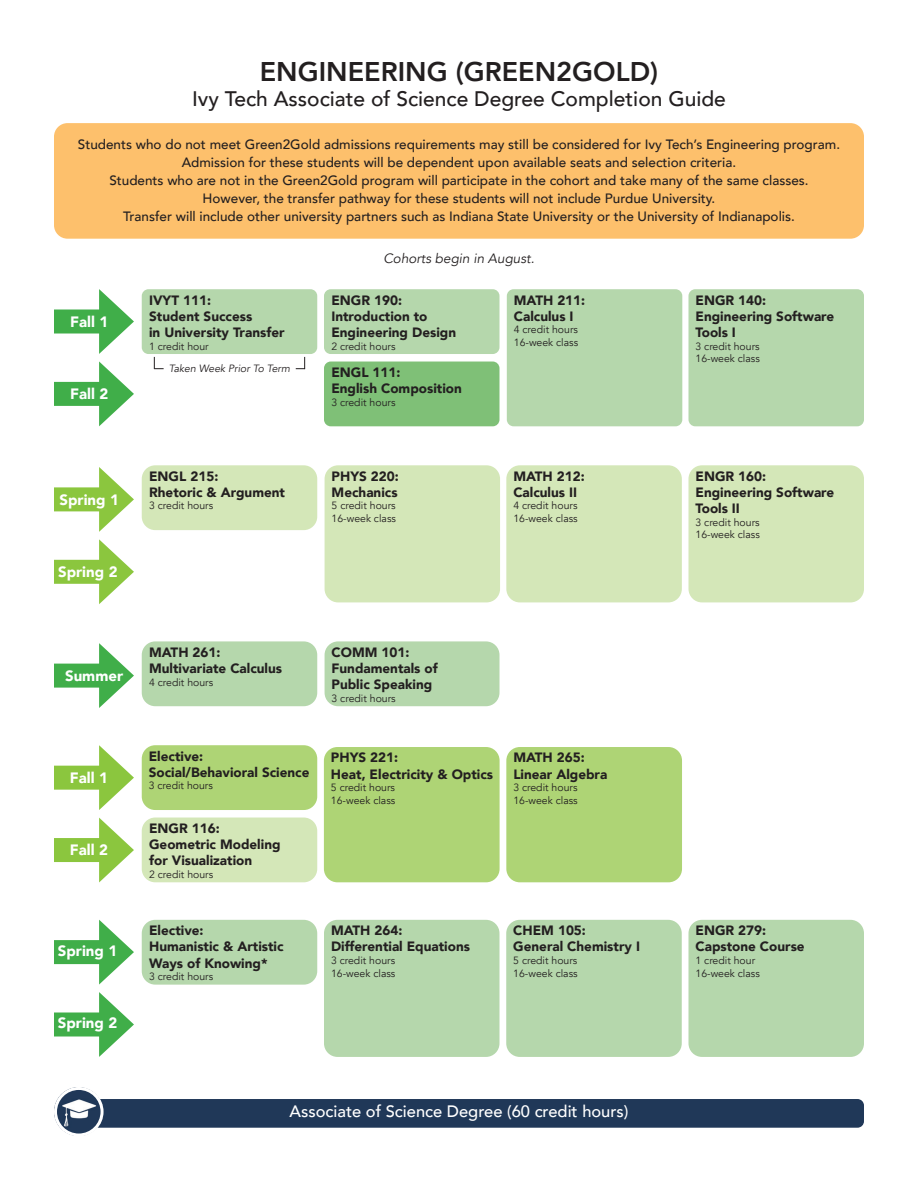
<style>
.page{position:relative;width:918px;height:1188px;background:#fff}
.page>*{position:absolute;margin:0;border:0;box-sizing:border-box;transform-origin:0 0}
.t1{font:800 27px "Avenir";color:#231f20}
.t2{font:500 21px "Avenir";color:#231f20}
.t3{font:500 16.5px "Avenir";color:#fff}
.t4{font:900 15px "Avenir";color:#fff}
.t5{font:900 13.5px/16.2px "Avenir";color:#231f20}
.t6{font:500 13.5px/18px "Avenir";color:#231f20;text-align:center}
.t7{font:italic 13.5px "Avenir";color:#231f20}
.t8{font:10.5px/12.6px "Avenir";color:#231f20}
.t9{font:italic 10.5px "Avenir";color:#231f20}
</style>
<div class="page">
<div style="left:54px;top:123px;width:810px;height:116px;background:#fdc06c;border-radius:14px"></div>
<div style="left:79px;top:1099px;width:785px;height:29px;background:#203858;border-radius:6px"></div>
<div style="left:324px;top:289px;width:176px;height:65px;background:#b5d7ac;border-radius:7px"></div>
<div style="left:142px;top:289px;width:175px;height:65px;background:#b5d7ac;border-radius:7px"></div>
<div style="left:142px;top:641px;width:175px;height:65px;background:#b5d7ac;border-radius:14px"></div>
<div style="left:142px;top:465px;width:175px;height:65px;background:#d4e7b8;border-radius:14px"></div>
<div style="left:142px;top:920px;width:175px;height:65px;background:#b5d7ac;border-radius:14px"></div>
<div style="left:324px;top:362px;width:176px;height:64px;background:#7fc077;border-radius:7px"></div>
<div style="left:142px;top:818px;width:175px;height:64px;background:#d4e7b8;border-radius:14px"></div>
<div style="left:142px;top:745px;width:175px;height:65px;background:#aed475;border-radius:14px"></div>
<div style="left:325px;top:641px;width:175px;height:65px;background:#b5d7ac;border-radius:14px"></div>
<div style="left:324px;top:920px;width:176px;height:137px;background:#b5d7ac;border-radius:14px"></div>
<div style="left:506px;top:747px;width:176px;height:135px;background:#aed475;border-radius:14px"></div>
<div style="left:324px;top:747px;width:176px;height:135px;background:#aed475;border-radius:14px"></div>
<div style="left:506px;top:465px;width:176px;height:137px;background:#d4e7b8;border-radius:14px"></div>
<div style="left:325px;top:465px;width:175px;height:137px;background:#d4e7b8;border-radius:14px"></div>
<div style="left:688px;top:465px;width:176px;height:137px;background:#d4e7b8;border-radius:14px"></div>
<div style="left:506px;top:920px;width:176px;height:137px;background:#b5d7ac;border-radius:14px"></div>
<div style="left:688px;top:920px;width:176px;height:137px;background:#b5d7ac;border-radius:14px"></div>
<div style="left:507px;top:289px;width:175px;height:137px;background:#b5d7ac;border-radius:7px"></div>
<div style="left:688px;top:289px;width:176px;height:137px;background:#b5d7ac;border-radius:7px"></div>
<img style="left:55px;top:1088px;width:48px;height:45px">
<div style="left:54px;top:310px;width:58px;height:24px;background:#40ae49"></div>
<svg style="left:99px;top:289px;width:35px;height:65px"></svg>
<div style="left:54px;top:766px;width:58px;height:24px;background:#8bc63e"></div>
<svg style="left:99px;top:745px;width:35px;height:65px"></svg>
<div style="left:54px;top:940px;width:58px;height:24px;background:#40ae49"></div>
<svg style="left:99px;top:920px;width:35px;height:65px"></svg>
<div style="left:54px;top:664px;width:58px;height:24px;background:#40ae49"></div>
<svg style="left:99px;top:643px;width:35px;height:65px"></svg>
<div style="left:54px;top:487px;width:58px;height:24px;background:#8bc63e"></div>
<svg style="left:99px;top:467px;width:35px;height:65px"></svg>
<div style="left:54px;top:382px;width:58px;height:24px;background:#40ae49"></div>
<svg style="left:99px;top:361px;width:35px;height:65px"></svg>
<div style="left:54px;top:838px;width:58px;height:24px;background:#8bc63e"></div>
<svg style="left:99px;top:818px;width:35px;height:64px"></svg>
<div style="left:54px;top:1012px;width:58px;height:24px;background:#40ae49"></div>
<svg style="left:99px;top:992px;width:35px;height:65px"></svg>
<div style="left:54px;top:560px;width:58px;height:24px;background:#8bc63e"></div>
<svg style="left:99px;top:539px;width:35px;height:65px"></svg>
<div style="left:54px;top:1087px;width:50px;height:50px;border:3px solid #fff;border-radius:50%"></div>
<svg style="left:154px;top:357px;width:10px;height:12px"></svg>
<svg style="left:296px;top:357px;width:9px;height:12px"></svg>
<h1 class="t1" style="left:260px;top:54px;width:400px">ENGINEERING (GREEN2GOLD)</h1>
<h2 class="t2" style="left:192px;top:85px;width:535px">Ivy Tech Associate of Science Degree Completion Guide</h2>
<p class="t6" style="left:78px;top:136px;width:764px">Students who do not meet Green2Gold admissions requirements may still be considered for Ivy Tech’s Engineering program.<br>Admission for these students will be dependent upon available seats and selection criteria.<br>Students who are not in the Green2Gold program will participate in the cohort and take many of the same classes.<br>However, the transfer pathway for these students will not include Purdue University.<br>Transfer will include other university partners such as Indiana State University or the University of Indianapolis.</p>
<p class="t7" style="left:383px;top:249px;width:152px">Cohorts begin in August.</p>
<p class="t5" style="left:331px;top:292px;width:126px">ENGR 190:<br>Introduction to<br>Engineering Design</p>
<p class="t8" style="left:331px;top:340px;width:66px">2 credit hours</p>
<p class="t5" style="left:696px;top:292px;width:140px">ENGR 140:<br>Engineering Software<br>Tools I</p>
<p class="t8" style="left:696px;top:340px;width:66px">3 credit hours<br>16-week class</p>
<p class="t5" style="left:514px;top:292px;width:73px">MATH 211:<br>Calculus I</p>
<p class="t8" style="left:514px;top:324px;width:66px">4 credit hours<br>16-week class</p>
<p class="t5" style="left:149px;top:292px;width:137px">IVYT 111:<br>Student Success<br>in University Transfer</p>
<p class="t8" style="left:149px;top:340px;width:61px">1 credit hour</p>
<p class="t4" style="left:70px;top:312px;width:40px">Fall 1</p>
<p class="t9" style="left:169px;top:361px;width:123px">Taken Week Prior To Term</p>
<p class="t5" style="left:331px;top:364px;width:132px">ENGL 111:<br>English Composition</p>
<p class="t8" style="left:331px;top:396px;width:66px">3 credit hours</p>
<p class="t4" style="left:70px;top:384px;width:40px">Fall 2</p>
<p class="t4" style="left:60px;top:490px;width:61px">Spring 1</p>
<p class="t4" style="left:58px;top:562px;width:61px">Spring 2</p>
<p class="t5" style="left:149px;top:468px;width:137px">ENGL 215:<br>Rhetoric &amp; Argument</p>
<p class="t8" style="left:149px;top:500px;width:66px">3 credit hours</p>
<p class="t5" style="left:332px;top:468px;width:69px">PHYS 220:<br>Mechanics</p>
<p class="t8" style="left:332px;top:500px;width:66px">5 credit hours<br>16-week class</p>
<p class="t5" style="left:513px;top:468px;width:73px">MATH 212:<br>Calculus II</p>
<p class="t8" style="left:513px;top:500px;width:66px">4 credit hours<br>16-week class</p>
<p class="t4" style="left:65px;top:666px;width:60px">Summer</p>
<p class="t4" style="left:70px;top:768px;width:40px">Fall 1</p>
<p class="t4" style="left:70px;top:840px;width:40px">Fall 2</p>
<p class="t4" style="left:58px;top:941px;width:61px">Spring 1</p>
<p class="t4" style="left:58px;top:1013px;width:61px">Spring 2</p>
<p class="t5" style="left:149px;top:644px;width:135px">MATH 261:<br>Multivariate Calculus</p>
<p class="t8" style="left:149px;top:676px;width:66px">4 credit hours</p>
<p class="t5" style="left:149px;top:748px;width:162px">Elective:<br>Social/Behavioral Science</p>
<p class="t8" style="left:149px;top:780px;width:66px">3 credit hours</p>
<p class="t5" style="left:149px;top:820px;width:133px">ENGR 116:<br>Geometric Modeling for Visualization</p>
<p class="t8" style="left:149px;top:868px;width:66px">2 credit hours</p>
<p class="t5" style="left:149px;top:923px;width:136px">Elective:<br>Humanistic &amp; Artistic<br>Ways of Knowing*</p>
<p class="t8" style="left:149px;top:970px;width:66px">3 credit hours</p>
<p class="t5" style="left:332px;top:644px;width:108px">COMM 101:<br>Fundamentals of<br>Public Speaking</p>
<p class="t8" style="left:332px;top:692px;width:66px">3 credit hours</p>
<p class="t5" style="left:331px;top:750px;width:164px">PHYS 221:<br>Heat, Electricity &amp; Optics</p>
<p class="t8" style="left:331px;top:781px;width:66px">5 credit hours<br>16-week class</p>
<p class="t5" style="left:513px;top:750px;width:96px">MATH 265:<br>Linear Algebra</p>
<p class="t8" style="left:513px;top:781px;width:66px">3 credit hours<br>16-week class</p>
<p class="t5" style="left:331px;top:923px;width:141px">MATH 264:<br>Differential Equations</p>
<p class="t8" style="left:331px;top:954px;width:66px">3 credit hours<br>16-week class</p>
<p class="t5" style="left:513px;top:923px;width:128px">CHEM 105:<br>General Chemistry I</p>
<p class="t8" style="left:513px;top:954px;width:66px">5 credit hours<br>16-week class</p>
<p class="t3" style="left:289px;top:1101px;width:341px">Associate of Science Degree (60 credit hours)</p>
<p class="t5" style="left:696px;top:468px;width:140px">ENGR 160:<br>Engineering Software<br>Tools II</p>
<p class="t8" style="left:696px;top:516px;width:66px">3 credit hours<br>16-week class</p>
<p class="t5" style="left:696px;top:923px;width:111px">ENGR 279:<br>Capstone Course</p>
<p class="t8" style="left:696px;top:954px;width:66px">1 credit hour<br>16-week class</p>
</div>
